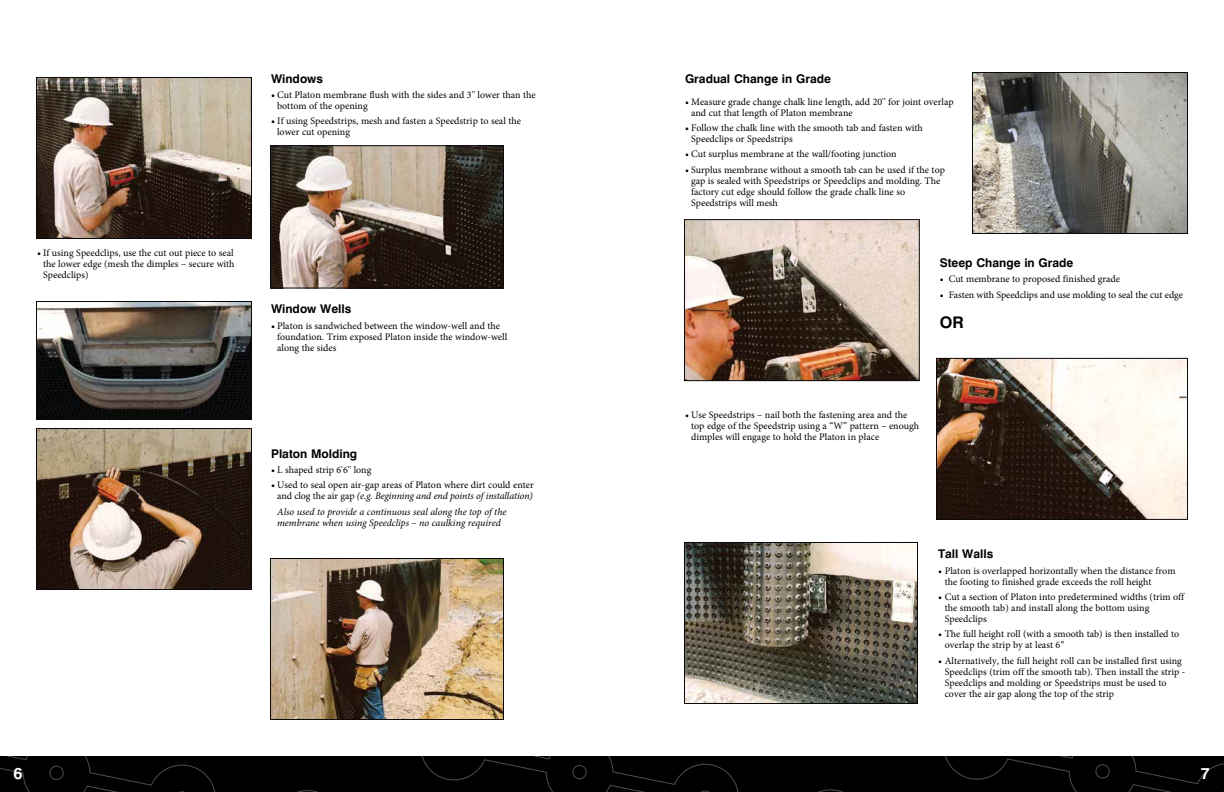
<style>
.page{position:relative;width:1224px;height:792px;background:#fff}
.page>*{position:absolute;margin:0;border:0;box-sizing:border-box;transform-origin:0 0}
.t1{font:700 16px "Swiss 721 BT";color:#fff}
.t2{font:700 16px "Swiss 721 BT";color:#000}
.t3{font:700 12px "Swiss 721 BT";color:#000}
.t4{font:10px/11px "Minion Pro";color:#000}
.t5{font:italic 10px/11px "Minion Pro";color:#000}
.s1{font-weight:700;font-style:italic}
.s2{font-style:italic}
.s3{font-family:"Helvetica Neue";font-stretch:condensed}
</style>
<div class="page">
<div style="left:0;top:756px;width:1224px;height:36px;background:#000"></div>
<img style="left:38px;top:79px;width:212px;height:158px">
<div style="left:36px;top:77px;width:216px;height:162px;border:1px solid #0a0a0b"></div>
<img style="left:38px;top:303px;width:212px;height:115px">
<div style="left:36px;top:301px;width:216px;height:119px;border:1px solid #0a0a0b"></div>
<img style="left:38px;top:430px;width:212px;height:158px">
<div style="left:36px;top:428px;width:216px;height:162px;border:1px solid #0a0a0b"></div>
<img style="left:272px;top:147px;width:230px;height:140px">
<div style="left:270px;top:145px;width:234px;height:144px;border:1px solid #0a0a0b"></div>
<img style="left:272px;top:560px;width:230px;height:158px">
<div style="left:270px;top:558px;width:234px;height:162px;border:1px solid #0a0a0b"></div>
<img style="left:686px;top:221px;width:232px;height:158px">
<div style="left:684px;top:219px;width:236px;height:162px;border:1px solid #0a0a0b"></div>
<img style="left:974px;top:74px;width:212px;height:158px">
<div style="left:972px;top:72px;width:216px;height:162px;border:1px solid #0a0a0b"></div>
<img style="left:686px;top:544px;width:230px;height:158px">
<div style="left:684px;top:542px;width:234px;height:162px;border:1px solid #0a0a0b"></div>
<img style="left:938px;top:360px;width:248px;height:158px">
<div style="left:936px;top:358px;width:252px;height:162px;border:1px solid #0a0a0b"></div>
<p class="t3" style="left:271px;top:71px;width:54px">Windows</p>
<p class="t4" style="left:277px;top:89px;width:260px;text-indent:-6px"><span class="s1">•</span> Cut Platon membrane flush with the sides and 3'' lower than the bottom of the opening</p>
<p class="t4" style="left:277px;top:116px;width:245px;text-indent:-6px"><span class="s1">•</span> If using Speedstrips, mesh and fasten a Speedstrip to seal the lower cut opening</p>
<p class="t4" style="left:43px;top:247px;width:193px;text-align:justify;text-indent:-6px"><span class="s1">•</span> If using Speedclips, use the cut out piece to seal the lower edge (mesh the dimples – secure with Speedclips)</p>
<p class="t3" style="left:271px;top:302px;width:82px">Window Wells</p>
<p class="t4" style="left:277px;top:320px;width:232px;text-indent:-6px"><span class="s1">•</span> Platon is sandwiched between the window-well and the foundation. Trim exposed Platon inside the window-well along the sides</p>
<p class="t3" style="left:271px;top:446px;width:88px">Platon Molding</p>
<p class="t4" style="left:271px;top:464px;width:102px"><span class="s1">•</span> L shaped strip 6'6'' long</p>
<p class="t4" style="left:271px;top:480px;width:264px;text-align:center"><span class="s1">•</span> Used to seal open air-gap areas of Platon where dirt could enter and clog the air gap <span class="s2">(e.g. Beginning and end points of installation)</span></p>
<p class="t5" style="left:277px;top:506px;width:231px">Also used to provide a continuous seal along the top of the membrane when using Speedclips – no caulking required</p>
<h1 class="t1" style="left:14px;top:763px;width:11px">6</h1>
<p class="t3" style="left:685px;top:71px;width:148px">Gradual Change in Grade</p>
<p class="t4" style="left:691px;top:96px;width:264px;text-indent:-6px">• Measure grade change chalk line length, add 20'' for joint overlap and cut that length of Platon membrane</p>
<p class="t4" style="left:691px;top:122px;width:233px;text-indent:-6px">• Follow the chalk line with the smooth tab and fasten with<br>Speedclips or Speedstrips</p>
<p class="t4" style="left:685px;top:149px;width:213px">• Cut surplus membrane at the wall/footing junction</p>
<p class="t4" style="left:691px;top:164px;width:255px;text-indent:-6px">• Surplus membrane without a smooth tab can be used if the top gap is sealed with Speedstrips or Speedclips and molding. The factory cut edge should follow the grade chalk line so Speedstrips will mesh</p>
<p class="t3" style="left:940px;top:255px;width:135px">Steep Change in Grade</p>
<p class="t4" style="left:940px;top:274px;width:182px">• Cut membrane to proposed finished grade</p>
<p class="t4" style="left:940px;top:289px;width:245px">• Fasten with Speedclips and use molding to seal the cut edge</p>
<h1 class="t2" style="left:940px;top:313px;width:26px">OR</h1>
<p class="t4" style="left:691px;top:409px;width:230px;text-indent:-6px">• Use Speedstrips – nail both the fastening area and the top edge of the Speedstrip using a “W” pattern – enough dimples will engage to hold the Platon in place</p>
<p class="t3" style="left:938px;top:547px;width:57px">Tall Walls</p>
<p class="t4" style="left:945px;top:565px;width:232px;text-indent:-7px">• Platon is overlapped horizontally when the distance from the footing to finished grade exceeds the roll height</p>
<p class="t4" style="left:945px;top:591px;width:241px;text-indent:-7px">• Cut a section of Platon into predetermined widths (trim off the smooth tab) and install along the bottom using<br>Speedclips</p>
<p class="t4" style="left:945px;top:629px;width:236px;text-indent:-7px">• The full height roll (with a smooth tab) is then installed to overlap the strip by at least 6<span class="s3">"</span></p>
<p class="t4" style="left:945px;top:655px;width:242px;text-indent:-7px">• Alternatively, the full height roll can be installed first using Speedclips (trim off the smooth tab). Then install the strip - Speedclips and molding or Speedstrips must be used to cover the air gap along the top of the strip</p>
<h1 class="t1" style="left:1201px;top:763px;width:11px">7</h1>
</div>
